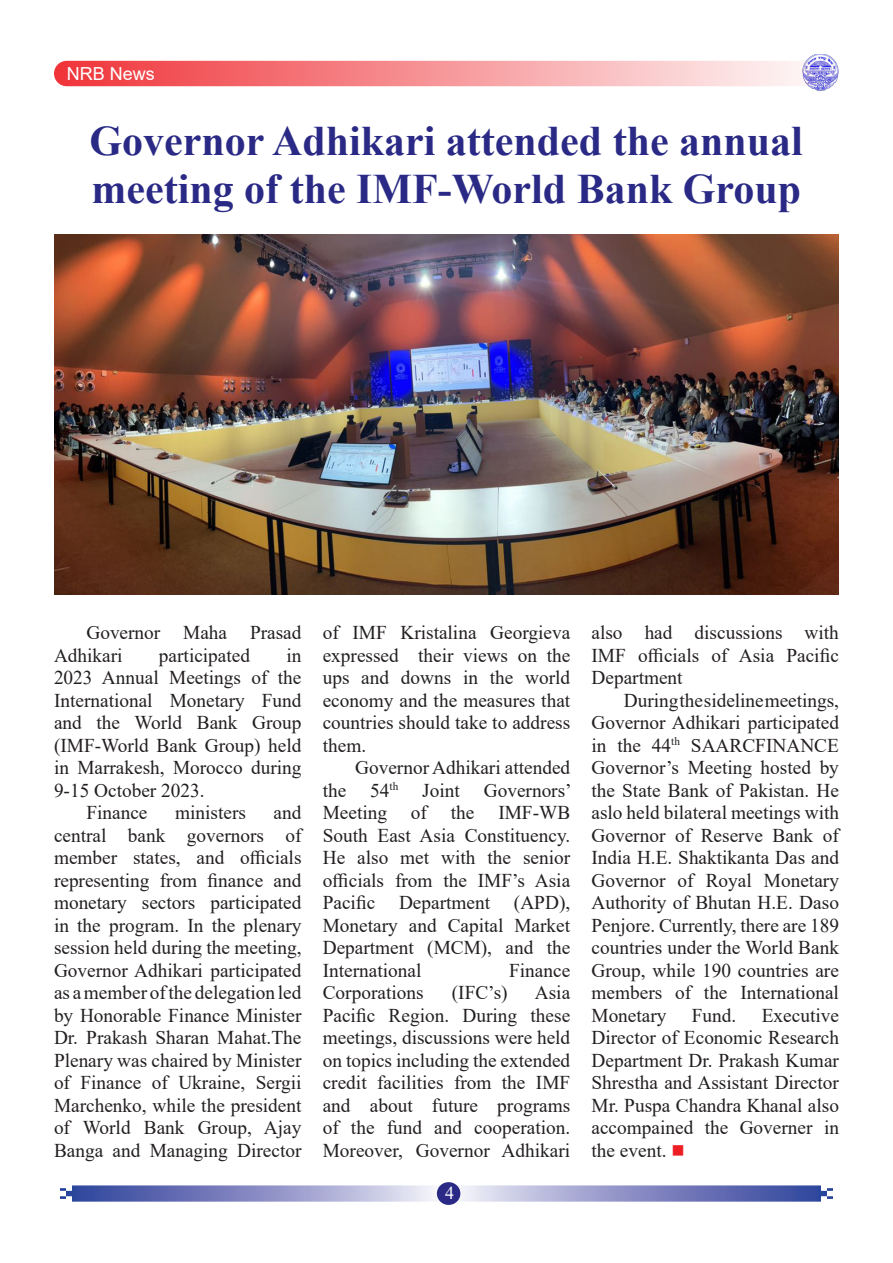
<style>
.page{position:relative;width:893px;height:1263px;background:#fff}
.page>*{position:absolute;margin:0;border:0;box-sizing:border-box;transform-origin:0 0}
.Heading{font:700 42px/48px "Times New Roman";color:#2a2a86}
.Body_Text{font:19.5px/22.5px "Times New Roman";color:#231f20;text-align:justify}
.t1{font:18px "Arial";color:#fff}
.t2{font:18px "Times New Roman";color:#fff}
.s1{color:#ee1d23}
</style>
<div class="page">
<img style="left:806px;top:54px;width:33px;height:36px">
<svg style="left:54px;top:61px;width:782px;height:25px;background:#f39499"></svg>
<svg style="left:60px;top:1185px;width:773px;height:17px;background:#9197c9"></svg>
<div style="left:437px;top:1182px;width:23px;height:23px;background:#2a2a86;border-radius:50%"></div>
<img style="left:54px;top:234px;width:785px;height:360px">
<p class="t1" style="left:67px;top:62px;width:90px">NRB News</p>
<p class="Heading" style="left:90px;top:116px;width:715px">Governor Adhikari attended the annual meeting of the IMF-World Bank Group</p>
<p class="Body_Text" style="left:54px;top:621px;width:249px;text-indent:32px">Governor Maha Prasad<br>Adhikari</p>
<p class="Body_Text" style="left:54px;top:643px;width:249px;text-indent:232px">in 2023 Annual Meetings of the International Monetary Fund and the World Bank Group (IMF-World Bank Group) held in Marrakesh, Morocco during 9-15 October 2023.</p>
<p class="Body_Text" style="left:86px;top:801px;width:63px">Finance</p>
<p class="Body_Text" style="left:175px;top:801px;width:72px">ministers</p>
<p class="Body_Text" style="left:159px;top:643px;width:93px">participated</p>
<p class="Body_Text" style="left:54px;top:801px;width:249px;text-indent:220px">and central bank governors of member states, and officials representing from finance and monetary sectors participated in the program. In the plenary session held during the meeting, Governor Adhikari participated as a member of the delegation led by Honorable Finance Minister Dr. Prakash Sharan Mahat.The Plenary was chaired by Minister of Finance of Ukraine, Sergii Marchenko, while the president of World Bank Group, Ajay Banga and Managing Director</p>
<p class="Body_Text" style="left:323px;top:621px;width:249px">of IMF Kristalina Georgieva expressed their views on the ups and downs in the world economy and the measures that countries should take to address them.</p>
<p class="Body_Text" style="left:323px;top:756px;width:250px;text-indent:32px">Governor Adhikari attended the 54<sup>th</sup> Joint Governors’ Meeting of the IMF-WB South East Asia Constituency.<br>He also met with the senior officials from the IMF’s Asia Pacific Department (APD), Monetary and Capital Market Department (MCM), and the International</p>
<p class="Body_Text" style="left:509px;top:958px;width:63px">Finance</p>
<p class="Body_Text" style="left:323px;top:981px;width:249px;text-indent:212px">Asia Pacific Region. During these meetings, discussions were held on topics including the extended credit facilities from the IMF and about future programs of the fund and cooperation.<br>Moreover, Governor Adhikari</p>
<p class="Body_Text" style="left:323px;top:981px;width:102px">Corporations</p>
<p class="Body_Text" style="left:452px;top:981px;width:57px">(IFC’s)</p>
<p class="t2" style="left:445px;top:1180px;width:10px">4</p>
<p class="Body_Text" style="left:591px;top:621px;width:249px">also had discussions with IMF officials of Asia Pacific Department</p>
<p class="Body_Text" style="left:591px;top:688px;width:249px;text-indent:32px">During the sideline meetings, Governor Adhikari participated in the 44<sup>th</sup> SAARCFINANCE Governor’s Meeting hosted by the State Bank of Pakistan. He aslo held bilateral meetings with Governor of Reserve Bank of India H.E. Shaktikanta Das and Governor of Royal Monetary Authority of Bhutan H.E. Daso Penjore. Currently, there are 189 countries under the World Bank Group, while 190 countries are members of the International Monetary</p>
<p class="Body_Text" style="left:591px;top:1003px;width:249px;text-indent:170px">Executive Director of Economic Research Department Dr. Prakash Kumar Shrestha and Assistant Director Mr. Puspa Chandra Khanal also accompained the Governer in the event. <span class="s1">■</span></p>
<p class="Body_Text" style="left:692px;top:1003px;width:46px">Fund.</p>
</div>
